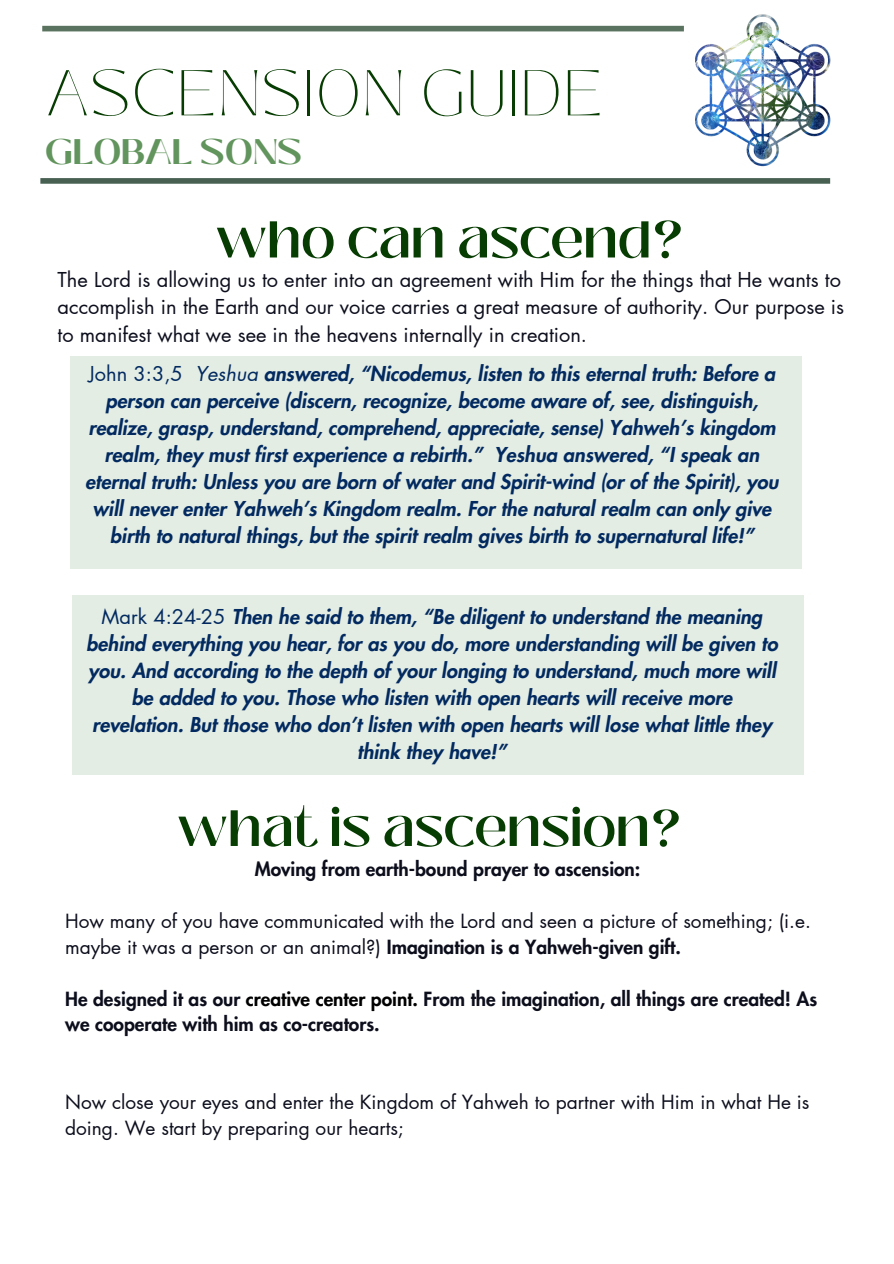
<style>
.page{position:relative;width:894px;height:1264px;background:#fff}
.page>*{position:absolute;margin:0;border:0;box-sizing:border-box;transform-origin:0 0}
.t1{font:100 64.35px "Black Mango";color:#073d02}
.t2{font:600 51.45px "Black Mango";color:#073d02}
.t3{font:600 50.7px "Black Mango";color:#073d02}
.t4{font:700 35.4px "Black Mango";color:#62945d}
.t5{font:20.1px/27.6px "Futura LT Pro";color:#0c0e1c}
.t6{font:italic 800 19.95px/27px "Futura LT Pro";color:#022a60;text-align:center}
.t7{font:19.05px/25.8px "Futura LT Pro";color:#0c0e1c}
.t8{font:800 19.05px/25.8px "Futura LT Pro";color:#0c0e1c}
.s1{font-weight:400;font-style:normal}
.s2{font-weight:400}
.s3{font-weight:800}
.s4{color:#000}
</style>
<div class="page">
<div style="left:40px;top:178px;width:789px;height:6px;background:#476052"></div>
<div style="left:42px;top:26px;width:641px;height:5px;background:#5a7360"></div>
<div style="left:72px;top:595px;width:732px;height:179px;background:#e4ede3"></div>
<div style="left:70px;top:356px;width:731px;height:213px;background:#e4ede3"></div>
<img style="left:695px;top:14px;width:136px;height:153px">
<h1 class="t1" style="left:45px;top:44px;width:560px">ASCENSION GUIDE</h1>
<p class="t4" style="left:45px;top:125px;width:259px">GLOBAL SONS</p>
<h3 class="t2" style="left:216px;top:201px;width:468px">who can ascend?</h3>
<h2 class="t5" style="left:58px;top:266px;width:788px">The Lord is allowing us to enter into an agreement with Him for the things that He wants to accomplish in the Earth and our voice carries a great measure of authority. Our purpose is to manifest what we see in the heavens internally in creation.</h2>
<p class="t6" style="left:85px;top:361px;width:694px"><span class="s1">John 3:3,5</span> <span class="s2">Yeshua</span> answered, “Nicodemus, listen to this eternal truth: Before a person can perceive (discern, recognize, become aware of, see, distinguish, realize, grasp, understand, comprehend, appreciate, sense) Yahweh’s kingdom realm, they must first experience a rebirth.” Yeshua answered, “I speak an eternal truth: Unless you are born of water and Spirit-wind (or of the Spirit), you will never enter Yahweh’s Kingdom realm. For the natural realm can only give</p>
<p class="t6" style="left:110px;top:523px;width:645px">birth to natural things, but the spirit realm gives birth to supernatural life!”</p>
<p class="t6" style="left:86px;top:604px;width:692px"><span class="s1">Mark 4:24-25</span> Then he said to them, “Be diligent to understand the meaning behind everything you hear, for as you do, more understanding will be given to you. And according to the depth of your longing to understand, much more will be added to you. Those who listen with open hearts will receive more revelation. But those who don’t listen with open hearts will lose what little they think they have!”</p>
<p class="t3" style="left:177px;top:790px;width:504px">what is ascension?</p>
<h2 class="t8" style="left:255px;top:857px;width:387px">Moving from earth-bound prayer to ascension:</h2>
<h4 class="t7" style="left:65px;top:908px;width:747px">How many of you have communicated with the Lord and seen a picture of something; (i.e. maybe it was a person or an animal?) <span class="s3">Imagination is a Yahweh-given gift.</span></h4>
<p class="t8" style="left:65px;top:986px;width:753px">He designed it as our <span class="s4">creative center point.</span> From the imagination, all things are created! As we cooperate with him as co-creators.</p>
<p class="t7" style="left:65px;top:1090px;width:745px">Now close your eyes and enter the Kingdom of Yahweh to partner with Him in what He is doing. We start by preparing our hearts;</p>
</div>
